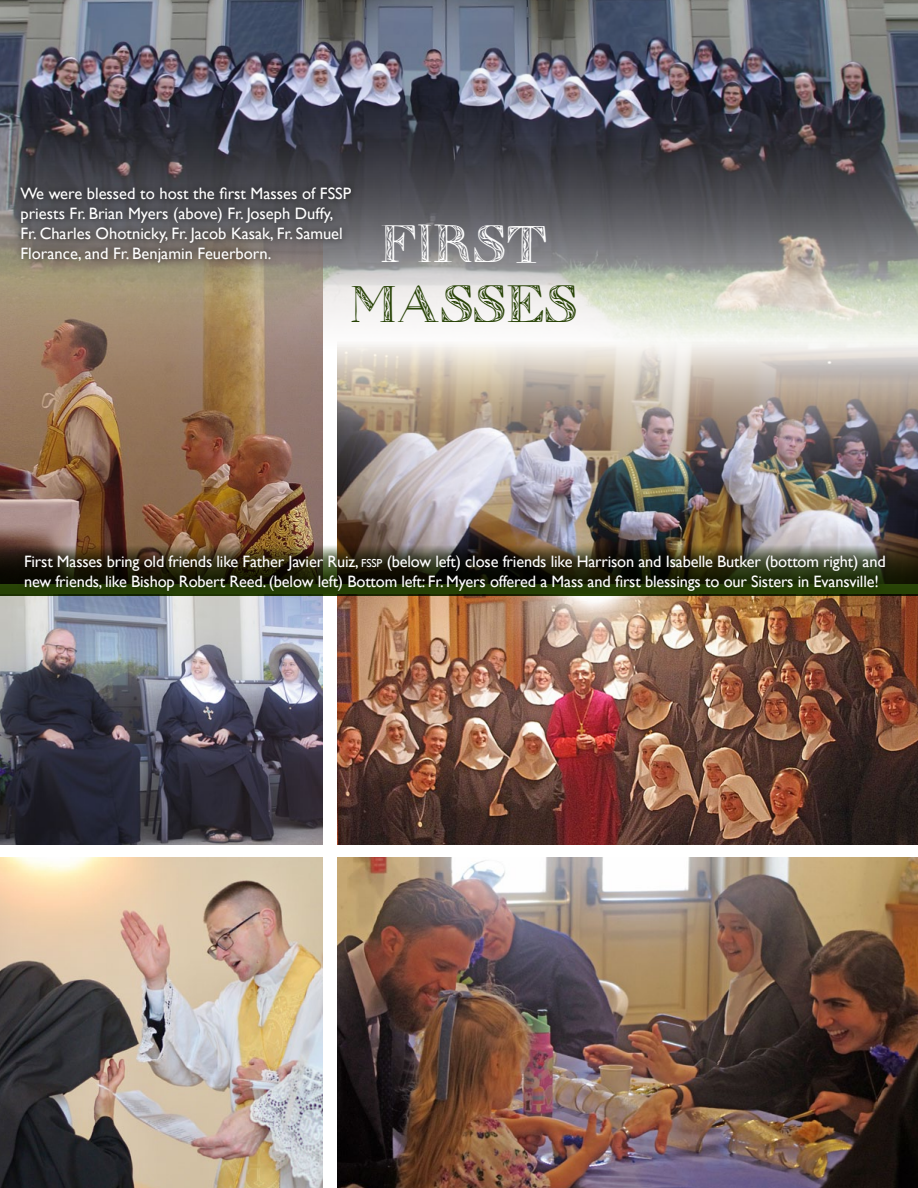
<style>
.page{position:relative;width:918px;height:1188px;background:#fff}
.page>*{position:absolute;margin:0;border:0;box-sizing:border-box;transform-origin:0 0}
.t1{font:49.95px "Zierinitialen 1";color:#274205}
.t2{font:49.95px "Zierinitialen 1";color:#fff}
.t3{font:16.5px/19.8px "Gill Sans";letter-spacing:-.01em;color:#fff}
.s1{font-size:11.55px}
</style>
<div class="page">
<img style="left:0;top:0;width:918px;height:354px">
<img style="left:0;top:226px;width:322px;height:310px">
<img style="left:338px;top:341px;width:580px;height:195px">
<img style="left:338px;top:596px;width:580px;height:249px">
<img style="left:338px;top:858px;width:580px;height:330px">
<img style="left:0;top:858px;width:322px;height:330px">
<img style="left:0;top:596px;width:322px;height:249px">
<div style="left:13px;top:180px;width:346px;height:90px;background:#000;opacity:.75"></div>
<img style="left:0;top:536px;width:918px;height:60px">
<div style="left:17px;top:548px;width:877px;height:51px;background:#000;opacity:.75"></div>
<p class="t3" style="left:21px;top:184px;width:332px">We were blessed to host the first Masses of FSSP priests Fr. Brian Myers (above) Fr. Joseph Duffy, Fr. Charles Ohotnicky, Fr. Jacob Kasak, Fr. Samuel Florance, and Fr. Benjamin Feuerborn.</p>
<h1 class="t2" style="left:381px;top:214px;width:169px">FIRST</h1>
<h1 class="t1" style="left:351px;top:274px;width:229px">MASSES</h1>
<p class="t3" style="left:24px;top:551px;width:863px">First Masses bring old friends like Father Javier Ruiz, <span class="s1">fssp</span> (below left) close friends like Harrison and Isabelle Butker (bottom right) and new friends, like Bishop Robert Reed. (below left) Bottom left: Fr. Myers offered a Mass and first blessings to our Sisters in Evansville!</p>
</div>
